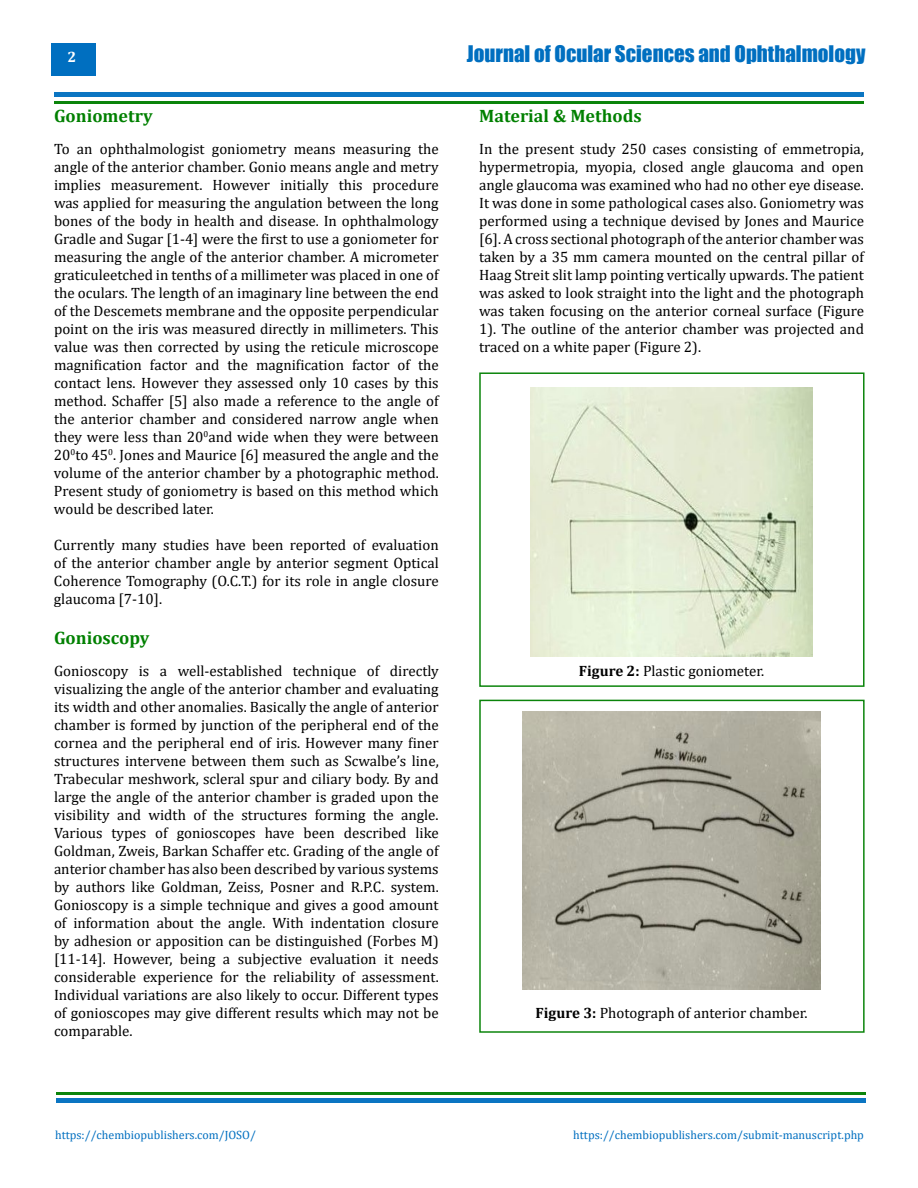
<style>
.page{position:relative;width:918px;height:1188px;background:#fff}
.page>*{position:absolute;margin:0;border:0;box-sizing:border-box;transform-origin:0 0}
.t1{font:21px "Impact";color:#006fc0}
.t2{font:700 18px "Cambria";color:#008000}
.t3{font:15px/18px "Cambria";color:#000;text-align:justify}
.t4{font:700 15px "Cambria";color:#fff}
.t5{font:12px "Cambria";color:#006fc0}
.s1{font-weight:700}
</style>
<div class="page">
<div style="left:51px;top:43px;width:45px;height:33px;background:#006fc0"></div>
<div style="left:54px;top:92px;width:810px;height:5px;background:#0b75c2"></div>
<hr style="left:56px;top:1098px;width:810px;height:4px;background:#0b75c2">
<hr style="left:54px;top:101px;width:810px;height:2px;background:#007f01">
<hr style="left:56px;top:1092px;width:810px;height:2px;background:#007f01">
<img style="left:531px;top:388px;width:281px;height:268px">
<img style="left:523px;top:712px;width:298px;height:277px">
<div style="left:479px;top:372px;width:386px;height:315px;border:2px solid #007f01"></div>
<div style="left:479px;top:700px;width:386px;height:333px;border:2px solid #007f01"></div>
<p class="t4" style="left:68px;top:47px;width:10px">2</p>
<p class="t2" style="left:54px;top:103px;width:100px">Goniometry</p>
<p class="t3" style="left:54px;top:139px;width:386px">To an ophthalmologist goniometry means measuring the angle of the anterior chamber. Gonio means angle and metry implies measurement. However initially this procedure was applied for measuring the angulation between the long bones of the body in health and disease. In ophthalmology Gradle and Sugar [1-4] were the first to use a goniometer for measuring the angle of the anterior chamber. A micrometer graticuleetched in tenths of a millimeter was placed in one of the oculars. The length of an imaginary line between the end of the Descemets membrane and the opposite perpendicular point on the iris was measured directly in millimeters. This value was then corrected by using the reticule microscope magnification factor and the magnification factor of the contact lens. However they assessed only 10 cases by this method. Schaffer [5] also made a reference to the angle of the anterior chamber and considered narrow angle when they were less than 20<sup>0</sup>and wide when they were between 20<sup>0</sup>to 45<sup>0</sup>. Jones and Maurice [6] measured the angle and the volume of the anterior chamber by a photographic method.<br>Present study of goniometry is based on this method which would be described later.</p>
<p class="t3" style="left:54px;top:535px;width:386px">Currently many studies have been reported of evaluation of the anterior chamber angle by anterior segment Optical Coherence Tomography (O.C.T.) for its role in angle closure glaucoma [7-10].</p>
<p class="t2" style="left:54px;top:625px;width:97px">Gonioscopy</p>
<p class="t3" style="left:54px;top:661px;width:386px">Gonioscopy is a well-established technique of directly visualizing the angle of the anterior chamber and evaluating its width and other anomalies. Basically the angle of anterior chamber is formed by junction of the peripheral end of the cornea and the peripheral end of iris. However many finer structures intervene between them such as Scwalbe’s line, Trabecular meshwork, scleral spur and ciliary body. By and large the angle of the anterior chamber is graded upon the visibility and width of the structures forming the angle.<br>Various types of gonioscopes have been described like Goldman, Zweis, Barkan Schaffer etc. Grading of the angle of anterior chamber has also been described by various systems by authors like Goldman, Zeiss, Posner and R.P.C. system.<br>Gonioscopy is a simple technique and gives a good amount of information about the angle. With indentation closure by adhesion or apposition can be distinguished (Forbes M) [11-14]. However, being a subjective evaluation it needs considerable experience for the reliability of assessment.<br>Individual variations are also likely to occur. Different types of gonioscopes may give different results which may not be comparable.</p>
<h1 class="t1" style="left:467px;top:37px;width:400px">Journal of Ocular Sciences and Ophthalmology</h1>
<p class="t2" style="left:479px;top:103px;width:164px">Material &amp; Methods</p>
<p class="t3" style="left:479px;top:139px;width:386px">In the present study 250 cases consisting of emmetropia, hypermetropia, myopia, closed angle glaucoma and open angle glaucoma was examined who had no other eye disease.<br>It was done in some pathological cases also. Goniometry was performed using a technique devised by Jones and Maurice [6]. A cross sectional photograph of the anterior chamber was taken by a 35 mm camera mounted on the central pillar of Haag Streit slit lamp pointing vertically upwards. The patient was asked to look straight into the light and the photograph was taken focusing on the anterior corneal surface (Figure 1). The outline of the anterior chamber was projected and traced on a white paper (Figure 2).</p>
<p class="t3" style="left:579px;top:661px;width:187px"><span class="s1">Figure 2:</span> Plastic goniometer.</p>
<p class="t3" style="left:536px;top:1003px;width:273px"><span class="s1">Figure 3:</span> Photograph of anterior chamber.</p>
<p class="t5" style="left:55px;top:1128px;width:202px">https://chembiopublishers.com/JOSO/</p>
<p class="t5" style="left:573px;top:1128px;width:292px">https://chembiopublishers.com/submit-manuscript.php</p>
</div>
